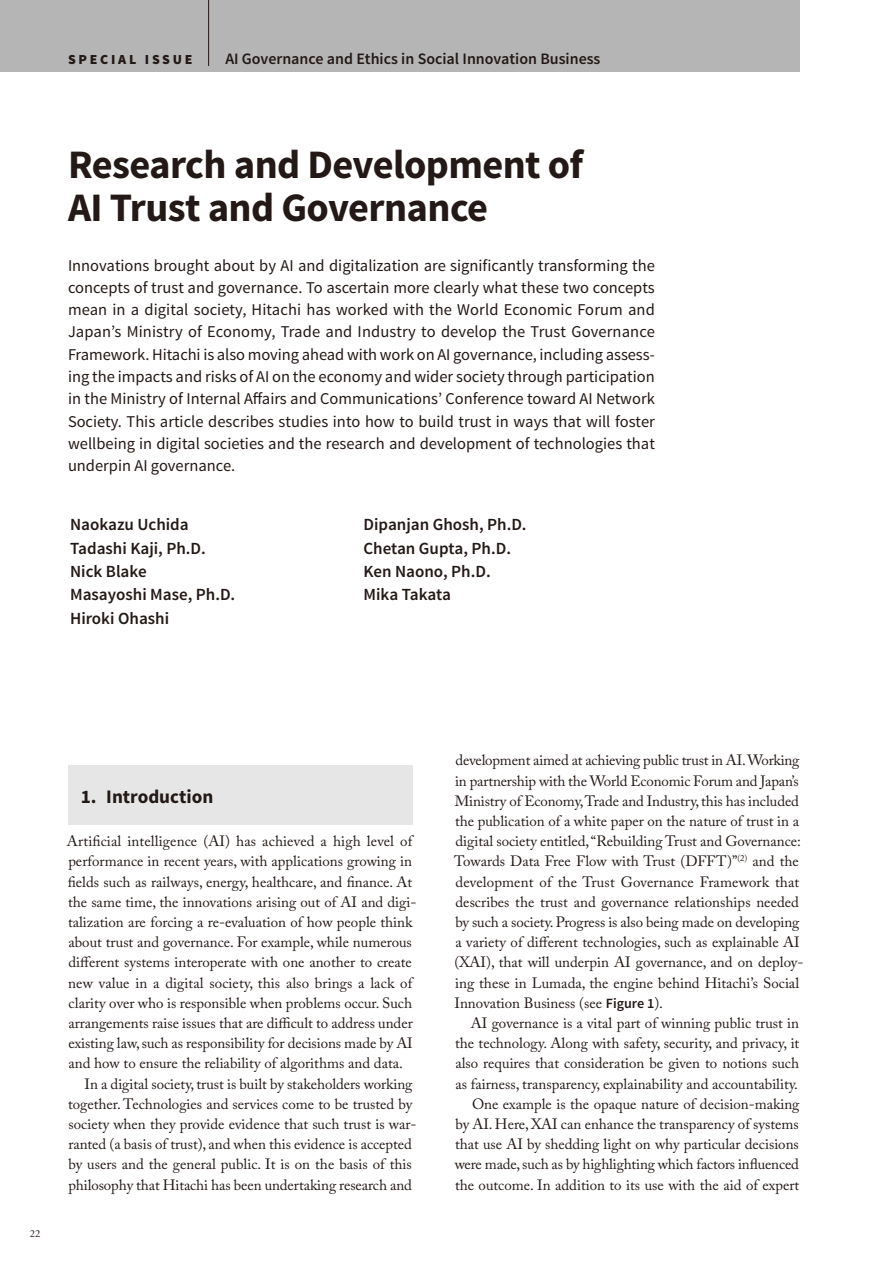
<style>
.page{position:relative;width:893px;height:1263px;background:#fff}
.page>*{position:absolute;margin:0;border:0;box-sizing:border-box;transform-origin:0 0}
.t1{font:700 40.35px/42.5px "Source Sans Pro";letter-spacing:-.015em;color:#231916}
.t2{font:700 19.2px "Source Sans Pro";color:#231916}
.t3{font:600 16.95px/23.4px "Source Sans Pro";color:#231916}
.t4{font:16.5px/22.4px "Source Sans Pro";color:#231916;text-align:justify}
.t5{font:600 15.9px "Source Sans Pro";color:#231916}
.t6{font:14.85px/20.2px "Adobe Caslon Pro";color:#231916}
.t7{font:900 13.8px "Source Sans Pro";letter-spacing:.2em;color:#231916}
.t8{font:10.65px "Adobe Garamond Pro";color:#231916}
.s1{color:#fff}
.s2{font-family:"Source Sans Pro";font-weight:600;font-size:14.1px}
</style>
<div class="page">
<div style="left:0;top:0;width:799px;height:72px;background:#b5b5b6"></div>
<hr style="left:208px;top:0;width:1px;height:66px;background:#231916">
<div style="left:68px;top:765px;width:344px;height:59px;background:#e6e6e7"></div>
<p class="t7" style="left:68px;top:51px;width:126px">SPECIAL ISSUE</p>
<p class="t5" style="left:225px;top:53px;width:377px">AI Governance and Ethics in Social Innovation Business</p>
<h1 class="t1" style="left:68px;top:147px;width:517px">Research and Development of<br>AI Trust and Governance</h1>
<p class="t4" style="left:68px;top:255px;width:588px">Innovations brought about by AI and digitalization are significantly transforming the concepts of trust and governance. To ascertain more clearly what these two concepts mean in a digital society, Hitachi has worked with the World Economic Forum and Japan’s Ministry of Economy, Trade and Industry to develop the Trust Governance Framework. Hitachi is also moving ahead with work on AI governance, including assess&shy;ing the impacts and risks of AI on the economy and wider society through participation in the Ministry of Internal Affairs and Communications’ Conference toward AI Network Society. This article describes studies into how to build trust in ways that will foster wellbeing in digital societies and the research and development of technologies that underpin AI governance.</p>
<p class="t3" style="left:70px;top:514px;width:167px">Naokazu Uchida<br>Tadashi Kaji, Ph.D.<br>Nick Blake<br>Masayoshi Mase, Ph.D.<br>Hiroki Ohashi</p>
<p class="t3" style="left:364px;top:514px;width:165px">Dipanjan Ghosh, Ph.D.<br>Chetan Gupta, Ph.D.<br>Ken Naono, Ph.D.<br>Mika Takata</p>
<p class="t8" style="left:30px;top:1228px;width:15px">22<span class="s1">.</span></p>
<p class="t2" style="left:81px;top:789px;width:134px">1. Introduction</p>
<p class="t6" style="left:67px;top:833px;width:347px">Artificial intelligence (AI) has achieved a high level of</p>
<p class="t6" style="left:68px;top:853px;width:345px">performance in recent years, with applications growing in</p>
<p class="t6" style="left:68px;top:873px;width:346px">fields such as railways, energy, healthcare, and finance. At</p>
<p class="t6" style="left:68px;top:893px;width:350px">the same time, the innovations arising out of AI and digi-</p>
<p class="t6" style="left:68px;top:914px;width:346px">talization are forcing a re-evaluation of how people think</p>
<p class="t6" style="left:68px;top:934px;width:345px">about trust and governance. For example, while numerous</p>
<p class="t6" style="left:68px;top:954px;width:345px">different systems interoperate with one another to create</p>
<p class="t6" style="left:68px;top:974px;width:345px">new value in a digital society, this also brings a lack of</p>
<p class="t6" style="left:68px;top:994px;width:345px">clarity over who is responsible when problems occur. Such</p>
<p class="t6" style="left:68px;top:1015px;width:346px">arrangements raise issues that are difficult to address under</p>
<p class="t6" style="left:68px;top:1035px;width:346px">existing law, such as responsibility for decisions made by AI</p>
<p class="t6" style="left:68px;top:1055px;width:336px">and how to ensure the reliability of algorithms and data.</p>
<p class="t6" style="left:85px;top:1075px;width:329px">In a digital society, trust is built by stakeholders working</p>
<p class="t6" style="left:68px;top:1095px;width:346px">together. Technologies and services come to be trusted by</p>
<p class="t6" style="left:69px;top:1116px;width:349px">society when they provide evidence that such trust is war-</p>
<p class="t6" style="left:68px;top:1136px;width:345px">ranted (a basis of trust), and when this evidence is accepted</p>
<p class="t6" style="left:68px;top:1156px;width:345px">by users and the general public. It is on the basis of this</p>
<p class="t6" style="left:68px;top:1176px;width:345px">philosophy that Hitachi has been undertaking research and</p>
<p class="t6" style="left:454px;top:752px;width:351px">development aimed at achieving public trust in AI. Working in partnership with the World Economic Forum and Japan’s Ministry of Economy, Trade and Industry, this has included the publication of a white paper on the nature of trust in a digital society entitled, “Rebuilding Trust and Governance:<br>Towards Data Free Flow with Trust (DFFT)”<sup>(2)</sup> and the development of the Trust Governance Framework that describes the trust and governance relationships needed by such a society. Progress is also being made on developing a variety of different technologies, such as explainable AI (XAI), that will underpin AI governance, and on deploy&shy;ing these in Lumada, the engine behind Hitachi’s Social Innovation Business (see <span class="s2">Figure 1</span>).</p>
<p class="t6" style="left:455px;top:1015px;width:346px;text-align:right">AI governance is a vital part of winning public trust in the technology. Along with safety, security, and privacy, it also requires that consideration be given to notions such as fairness, transparency, explainability and accountability.<br>One example is the opaque nature of decision-making by AI. Here, XAI can enhance the transparency of systems that use AI by shedding light on why particular decisions were made, such as by highlighting which factors influenced the outcome. In addition to its use with the aid of expert</p>
</div>
